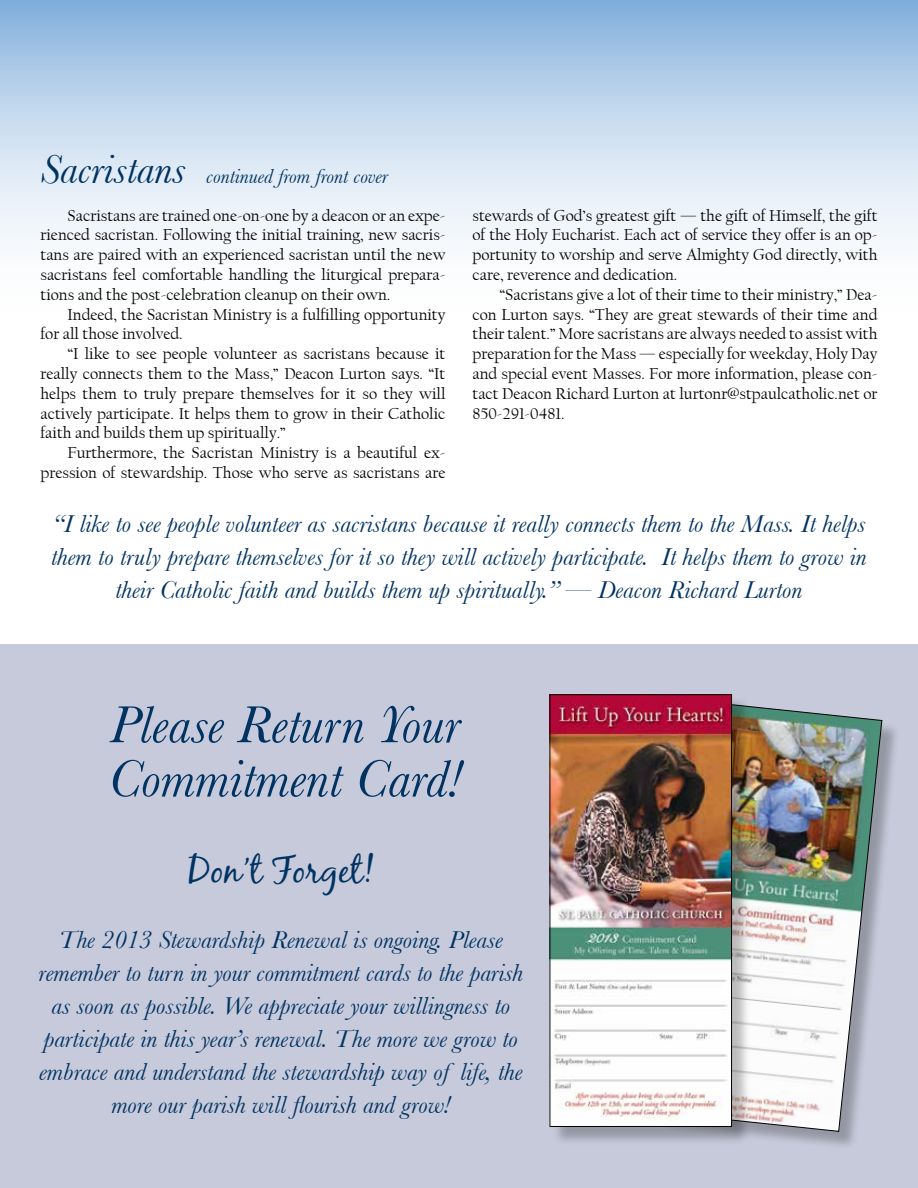
<style>
.page{position:relative;width:918px;height:1188px;background:#fff}
.page>*{position:absolute;margin:0;border:0;box-sizing:border-box;transform-origin:0 0}
.t1{font:300px "Amperzand";color:#003262}
.t2{font:italic 54px/54px "Baskerville";color:#003262}
.t3{font:37.5px "Black Jack";color:#003262}
.t4{font:italic 25.5px/33px "Baskerville";color:#003262;text-align:center}
.t5{font:italic 21px "Baskerville";color:#003262}
.t6{font:16.5px/19.8px "Californian FB";color:#000;text-align:justify}
.s1{font-size:42px}
</style>
<div class="page">
<div style="left:0;top:645px;width:918px;height:543px;background:#c6cada"></div>
<svg style="left:0;top:0;width:918px;height:240px"></svg>
<div style="left:661px;top:704px;width:240px;height:446px;background:#000;opacity:.25"></div>
<img style="left:751px;top:704px;width:132px;height:428px">
<div style="left:552px;top:697px;width:199px;height:449px;background:#000;opacity:.25"></div>
<img style="left:552px;top:696px;width:178px;height:429px">
<div style="left:550px;top:694px;width:182px;height:433px;border:1px solid #000"></div>
<p class="t5" style="left:40px;top:164px;width:349px"><span class="s1">Sacristans</span> continued from front cover</p>
<p class="t6" style="left:41px;top:206px;width:407px;text-indent:27px">Sacristans are trained one-on-one by a deacon or an expe&shy;rienced sacristan. Following the initial training, new sacris&shy;tans are paired with an experienced sacristan until the new sacristans feel comfortable handling the liturgical prepara&shy;tions and the post-celebration cleanup on their own.</p>
<p class="t6" style="left:41px;top:305px;width:406px;text-indent:27px">Indeed, the Sacristan Ministry is a fulfilling opportunity for all those involved.</p>
<p class="t6" style="left:41px;top:344px;width:407px;text-indent:27px">“I like to see people volunteer as sacristans because it really connects them to the Mass,” Deacon Lurton says. “It helps them to truly prepare themselves for it so they will actively participate. It helps them to grow in their Catholic faith and builds them up spiritually.”</p>
<p class="t6" style="left:41px;top:443px;width:407px;text-align:right">Furthermore, the Sacristan Ministry is a beautiful ex&shy;pression of stewardship. Those who serve as sacristans are</p>
<p class="t6" style="left:473px;top:206px;width:407px">stewards of God’s greatest gift — the gift of Himself, the gift of the Holy Eucharist. Each act of service they offer is an op&shy;portunity to worship and serve Almighty God directly, with care, reverence and dedication.</p>
<p class="t6" style="left:473px;top:285px;width:407px;text-indent:27px">“Sacristans give a lot of their time to their ministry,” Dea&shy;con Lurton says. “They are great stewards of their time and their talent.” More sacristans are always needed to assist with preparation for the Mass — especially for weekday, Holy Day and special event Masses. For more information, please con&shy;tact Deacon Richard Lurton at lurtonr@stpaulcatholic.net or 850-291-0481.</p>
<p class="t4" style="left:51px;top:507px;width:817px">“I like to see people volunteer as sacristans because it really connects them to the Mass. It helps them to truly prepare themselves for it so they will actively participate. It helps them to grow in their Catholic faith and builds them up spiritually.” — Deacon Richard Lurton</p>
<h2 class="t2" style="left:109px;top:697px;width:354px">Please Return Your<br>Commitment Card!</h2>
<h3 class="t3" style="left:187px;top:848px;width:188px">Don’t Forget!</h3>
<p class="t4" style="left:39px;top:923px;width:486px">The 2013 Stewardship Renewal is ongoing. Please remember to turn in your commitment cards to the parish as soon as possible. We appreciate your willingness to participate in this year’s renewal. The more we grow to embrace and understand the stewardship way of life, the more our parish will flourish and grow!</p>
<h1 class="t1" style="left:147px;top:835px;width:626px">Saint</h1>
</div>
